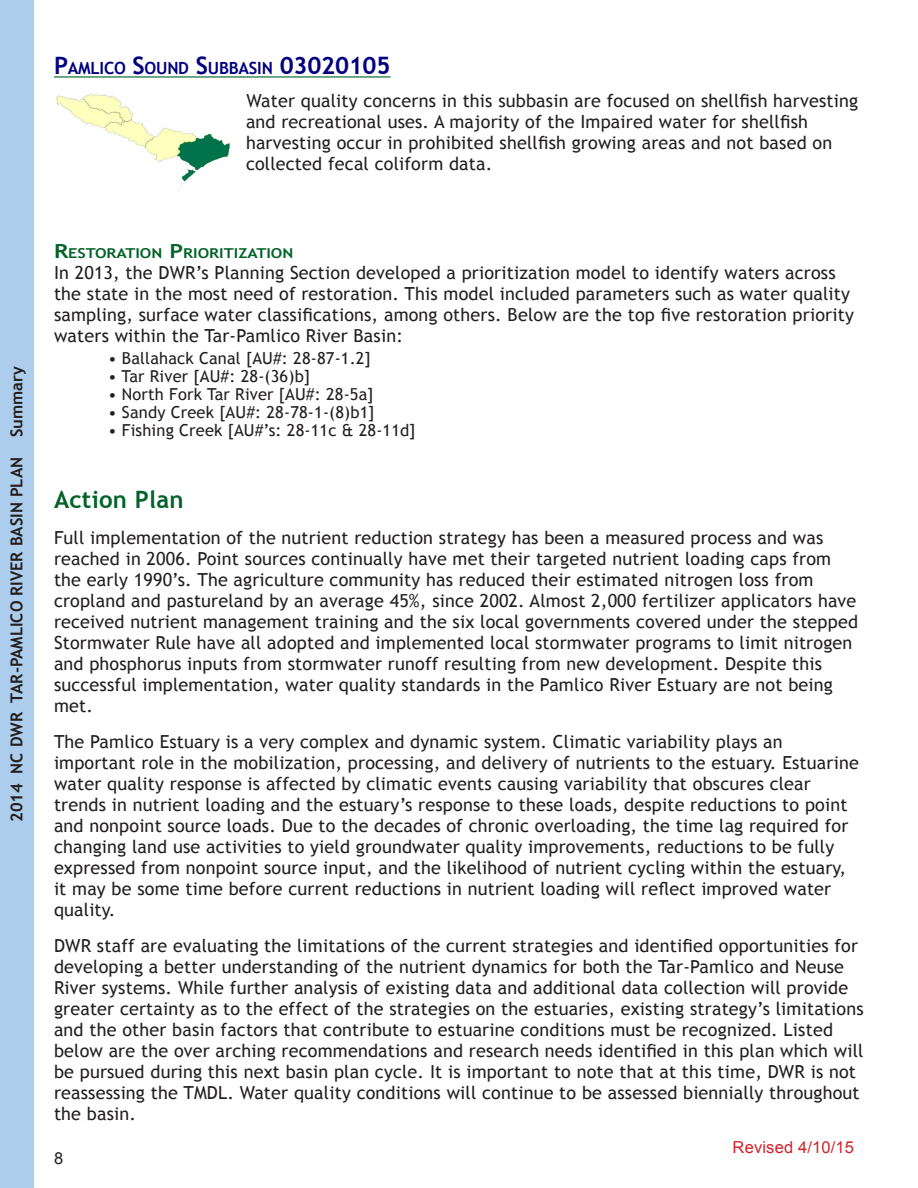
<style>
.page{position:relative;width:918px;height:1188px;background:#fff}
.page>*{position:absolute;margin:0;border:0;box-sizing:border-box;transform-origin:0 0}
.t1{font:700 24px "Trebuchet MS";letter-spacing:.01em;color:#04622a}
.t2{font:18px/21px "Trebuchet MS";letter-spacing:.01em;color:#231f20}
.t3{font:700 16.8px "Trebuchet MS";letter-spacing:-.015em;color:#000080}
.t4{font:16.5px "Trebuchet MS";letter-spacing:.01em;color:#231f20}
.t5{font:700 16.5px "Trebuchet MS";color:#231f20}
.t6{font:16.5px "Arial";letter-spacing:.01em;color:#d1232a}
.t7{font:16.5px "Arial";color:#231f20}
.t8{font:700 13.65px "Trebuchet MS";color:#04622a;scale:1.2 1}
.s1{font-size:24px}
.s2{font-size:19.5px}
</style>
<div class="page">
<div style="left:0;top:0;width:34px;height:1188px;background:#accdeb"></div>
<hr style="left:54px;top:76px;width:337px;height:2px;background:#04622a">
<img style="left:56px;top:94px;width:174px;height:99px">
<p class="t3" style="left:54px;top:57px;width:338px"><span class="s1">P</span>AMLICO <span class="s1">S</span>OUND <span class="s1">S</span>UBBASIN <span class="s1">03020105</span></p>
<p class="t2" style="left:246px;top:90px;width:614px">Water quality concerns in this subbasin are focused on shellfish harvesting and recreational uses. A majority of the Impaired water for shellfish harvesting occur in prohibited shellfish growing areas and not based on collected fecal coliform data.</p>
<p class="t5" style="left:6px;top:822px;width:458px;rotate:-90deg">2014 NC DWR TAR-PAMLICO RIVER BASIN PLAN Summary</p>
<p class="t8" style="left:54px;top:245px;width:201px"><span class="s2">R</span>ESTORATION <span class="s2">P</span>RIORITIZATION</p>
<p class="t2" style="left:54px;top:262px;width:801px">In 2013, the DWR’s Planning Section developed a prioritization model to identify waters across the state in the most need of restoration. This model included parameters such as water quality sampling, surface water classifications, among others. Below are the top five restoration priority waters within the Tar-Pamlico River Basin:</p>
<p class="t4" style="left:108px;top:348px;width:264px">• Ballahack Canal [AU#: 28-87-1.2]</p>
<p class="t4" style="left:108px;top:366px;width:204px">• Tar River [AU#: 28-(36)b]</p>
<p class="t4" style="left:108px;top:384px;width:267px">• North Fork Tar River [AU#: 28-5a]</p>
<p class="t4" style="left:108px;top:402px;width:268px">• Sandy Creek [AU#: 28-78-1-(8)b1]</p>
<p class="t4" style="left:108px;top:420px;width:309px">• Fishing Creek [AU#’s: 28-11c &amp; 28-11d]</p>
<p class="t1" style="left:54px;top:485px;width:131px">Action Plan</p>
<p class="t2" style="left:54px;top:528px;width:806px">Full implementation of the nutrient reduction strategy has been a measured process and was reached in 2006. Point sources continually have met their targeted nutrient loading caps from the early 1990’s. The agriculture community has reduced their estimated nitrogen loss from cropland and pastureland by an average 45%, since 2002. Almost 2,000 fertilizer applicators have received nutrient management training and the six local governments covered under the stepped Stormwater Rule have all adopted and implemented local stormwater programs to limit nitrogen and phosphorus inputs from stormwater runoff resulting from new development. Despite this successful implementation, water quality standards in the Pamlico River Estuary are not being met.</p>
<p class="t2" style="left:54px;top:732px;width:806px">The Pamlico Estuary is a very complex and dynamic system. Climatic variability plays an important role in the mobilization, processing, and delivery of nutrients to the estuary. Estuarine water quality response is affected by climatic events causing variability that obscures clear trends in nutrient loading and the estuary’s response to these loads, despite reductions to point and nonpoint source loads. Due to the decades of chronic overloading, the time lag required for changing land use activities to yield groundwater quality improvements, reductions to be fully expressed from nonpoint source input, and the likelihood of nutrient cycling within the estuary, it may be some time before current reductions in nutrient loading will reflect improved water quality.</p>
<p class="t2" style="left:54px;top:936px;width:811px">DWR staff are evaluating the limitations of the current strategies and identified opportunities for developing a better understanding of the nutrient dynamics for both the Tar-Pamlico and Neuse River systems. While further analysis of existing data and additional data collection will provide greater certainty as to the effect of the strategies on the estuaries, existing strategy’s limitations and the other basin factors that contribute to estuarine conditions must be recognized. Listed below are the over arching recommendations and research needs identified in this plan which will be pursued during this next basin plan cycle. It is important to note that at this time, DWR is not reassessing the TMDL. Water quality conditions will continue to be assessed biennially throughout the basin.</p>
<p class="t7" style="left:54px;top:1147px;width:11px">8</p>
<p class="t6" style="left:733px;top:1137px;width:123px">Revised 4/10/15</p>
</div>
